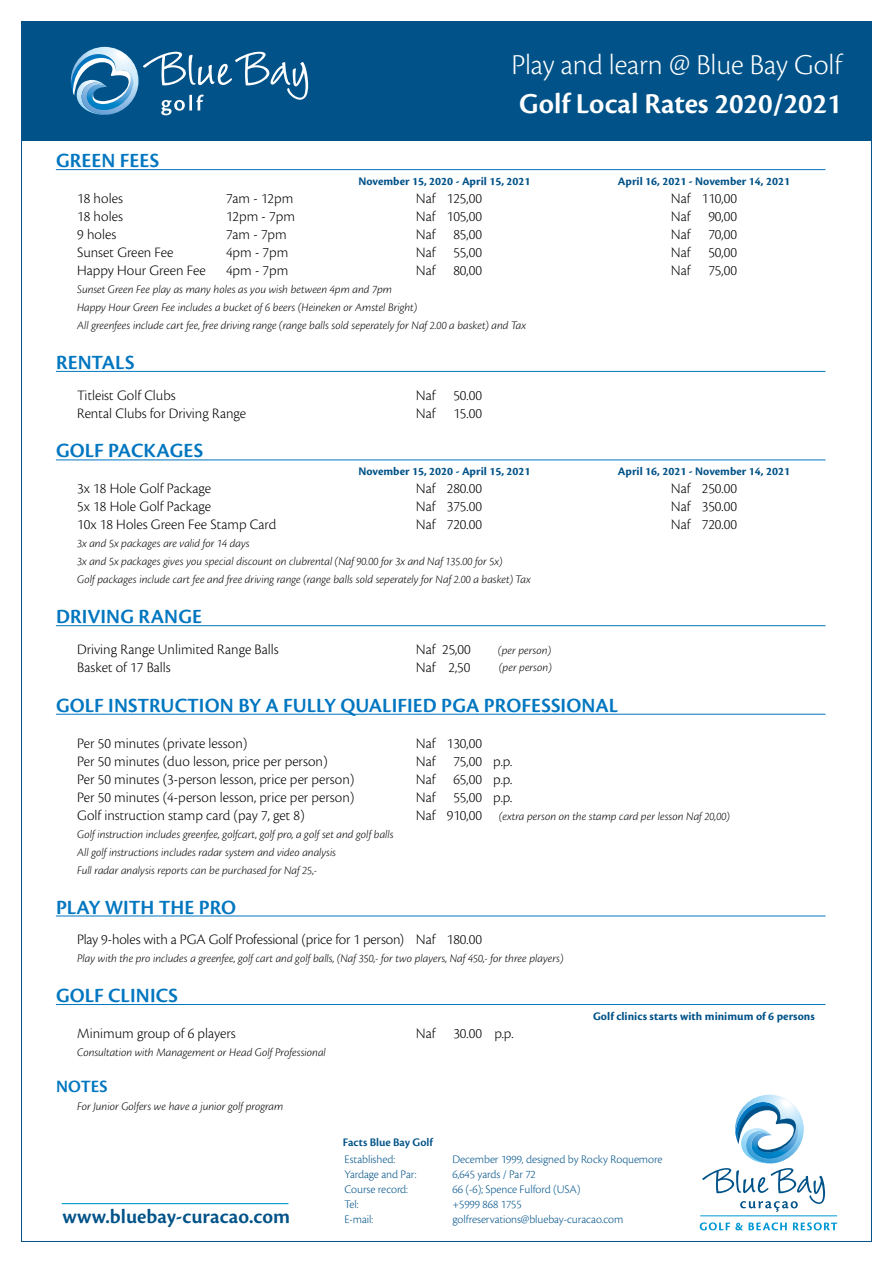
<style>
.page{position:relative;width:893px;height:1263px;background:#fff}
.page>*{position:absolute;margin:0;border:0;box-sizing:border-box;transform-origin:0 0}
.t1{font:300 30px "Cronos Pro";letter-spacing:-.005em;color:#fff}
.t2{font:600 30px "Cronos Pro";letter-spacing:-.005em;color:#fff}
.Prijs_header{font:600 21px "Cronos Pro";letter-spacing:.005em;color:#0076c0}
.t3{font:600 21px "Cronos Pro";color:#005288}
.notes{font:600 18px "Cronos Pro";letter-spacing:.005em;color:#0076c0}
.platte_tekst{font:300 15px "Cronos Pro";color:#000}
.notes-2{font:italic 300 12px/18px "Cronos Pro";color:#000}
.t4{font:300 12px "Cronos Pro";letter-spacing:-.005em;color:#005288}
.Periode{font:700 12px "Cronos Pro";color:#005288}
.platte_tekst-2{font:italic 300 12px "Cronos Pro";color:#000}
.t5{font:600 12px "Cronos Pro";color:#005288}
</style>
<div class="page">
<div style="left:21px;top:21px;width:851px;height:120px;background:#005288"></div>
<svg style="left:700px;top:1222px;width:87px;height:8px"></svg>
<svg style="left:793px;top:1222px;width:44px;height:8px"></svg>
<svg style="left:702px;top:1095px;width:123px;height:117px"></svg>
<hr style="left:700px;top:1215px;width:137px;height:1px;background:#0098d4">
<svg style="left:71px;top:47px;width:237px;height:68px"></svg>
<hr style="left:62px;top:1203px;width:226px;height:1px;background:#009ad7">
<hr style="left:56px;top:169px;width:769px;height:1px;background:#0076c0">
<hr style="left:56px;top:371px;width:769px;height:1px;background:#0076c0">
<hr style="left:56px;top:459px;width:769px;height:1px;background:#0076c0">
<hr style="left:56px;top:625px;width:769px;height:1px;background:#0076c0">
<hr style="left:56px;top:714px;width:769px;height:1px;background:#0076c0">
<hr style="left:56px;top:916px;width:769px;height:1px;background:#0076c0">
<hr style="left:56px;top:1004px;width:769px;height:1px;background:#0076c0">
<p class="Prijs_header" style="left:56px;top:149px;width:105px">GREEN FEES</p>
<p class="t1" style="left:511px;top:48px;width:332px">Play and learn @ Blue Bay Golf</p>
<p class="t2" style="left:519px;top:87px;width:324px">Golf Local Rates 2020/2021</p>
<p class="Periode" style="left:358px;top:174px;width:174px">November 15, 2020 - April 15, 2021</p>
<p class="Periode" style="left:618px;top:174px;width:174px">April 16, 2021 - November 14, 2021</p>
<p class="platte_tekst" style="left:77px;top:190px;width:47px">18 holes</p>
<p class="platte_tekst" style="left:226px;top:190px;width:69px">7am - 12pm</p>
<p class="platte_tekst" style="left:416px;top:190px;width:68px">Naf 125,00</p>
<p class="platte_tekst" style="left:671px;top:190px;width:68px">Naf 110,00</p>
<p class="platte_tekst" style="left:77px;top:208px;width:47px">18 holes</p>
<p class="platte_tekst" style="left:226px;top:208px;width:70px">12pm - 7pm</p>
<p class="platte_tekst" style="left:416px;top:208px;width:68px">Naf 105,00</p>
<p class="platte_tekst" style="left:671px;top:208px;width:67px">Naf 90,00</p>
<p class="platte_tekst" style="left:77px;top:226px;width:41px">9 holes</p>
<p class="platte_tekst" style="left:226px;top:226px;width:62px">7am - 7pm</p>
<p class="platte_tekst" style="left:416px;top:226px;width:67px">Naf 85,00</p>
<p class="platte_tekst" style="left:671px;top:226px;width:67px">Naf 70,00</p>
<p class="platte_tekst" style="left:77px;top:244px;width:98px">Sunset Green Fee</p>
<p class="platte_tekst" style="left:226px;top:244px;width:64px">4pm - 7pm</p>
<p class="platte_tekst" style="left:416px;top:244px;width:67px">Naf 55,00</p>
<p class="platte_tekst" style="left:671px;top:244px;width:67px">Naf 50,00</p>
<p class="platte_tekst" style="left:77px;top:262px;width:130px">Happy Hour Green Fee</p>
<p class="platte_tekst" style="left:226px;top:262px;width:64px">4pm - 7pm</p>
<p class="platte_tekst" style="left:416px;top:262px;width:67px">Naf 80,00</p>
<p class="platte_tekst" style="left:671px;top:262px;width:67px">Naf 75,00</p>
<p class="notes-2" style="left:77px;top:280px;width:316px">Sunset Green Fee play as many holes as you wish between 4pm and 7pm</p>
<p class="notes-2" style="left:77px;top:298px;width:341px">Happy Hour Green Fee includes a bucket of 6 beers (Heineken or Amstel Bright)</p>
<p class="notes-2" style="left:77px;top:316px;width:451px">All greenfees include cart fee, free driving range (range balls sold seperately for Naf 2.00 a basket) and Tax</p>
<p class="Prijs_header" style="left:56px;top:350px;width:80px">RENTALS</p>
<p class="platte_tekst" style="left:77px;top:386px;width:100px">Titleist Golf Clubs</p>
<p class="platte_tekst" style="left:416px;top:386px;width:67px">Naf 50.00</p>
<p class="platte_tekst" style="left:77px;top:404px;width:171px">Rental Clubs for Driving Range</p>
<p class="platte_tekst" style="left:416px;top:404px;width:67px">Naf 15.00</p>
<p class="Prijs_header" style="left:56px;top:439px;width:149px">GOLF PACKAGES</p>
<p class="Periode" style="left:358px;top:465px;width:174px">November 15, 2020 - April 15, 2021</p>
<p class="Periode" style="left:618px;top:465px;width:174px">April 16, 2021 - November 14, 2021</p>
<p class="platte_tekst" style="left:77px;top:480px;width:136px">3x 18 Hole Golf Package</p>
<p class="platte_tekst" style="left:416px;top:480px;width:67px">Naf 280.00</p>
<p class="platte_tekst" style="left:671px;top:480px;width:68px">Naf 250.00</p>
<p class="platte_tekst" style="left:77px;top:498px;width:136px">5x 18 Hole Golf Package</p>
<p class="platte_tekst" style="left:416px;top:498px;width:67px">Naf 375.00</p>
<p class="platte_tekst" style="left:671px;top:498px;width:68px">Naf 350.00</p>
<p class="platte_tekst" style="left:77px;top:516px;width:201px">10x 18 Holes Green Fee Stamp Card</p>
<p class="platte_tekst" style="left:416px;top:516px;width:67px">Naf 720.00</p>
<p class="platte_tekst" style="left:671px;top:516px;width:68px">Naf 720.00</p>
<p class="platte_tekst-2" style="left:77px;top:537px;width:174px">3x and 5x packages are valid for 14 days</p>
<p class="notes-2" style="left:77px;top:553px;width:427px">3x and 5x packages gives you special discount on clubrental (Naf 90.00 for 3x and Naf 135.00 for 5x)</p>
<p class="notes-2" style="left:77px;top:571px;width:455px">Golf packages include cart fee and free driving range (range balls sold seperately for Naf 2.00 a basket) Tax</p>
<p class="Prijs_header" style="left:56px;top:605px;width:147px">DRIVING RANGE</p>
<p class="platte_tekst" style="left:77px;top:641px;width:203px">Driving Range Unlimited Range Balls</p>
<p class="platte_tekst" style="left:416px;top:641px;width:56px">Naf 25,00</p>
<p class="platte_tekst" style="left:77px;top:659px;width:95px">Basket of 17 Balls</p>
<p class="platte_tekst" style="left:416px;top:659px;width:56px">Naf 2,50</p>
<p class="Prijs_header" style="left:56px;top:693px;width:564px">GOLF INSTRUCTION BY A FULLY QUALIFIED PGA PROFESSIONAL</p>
<p class="platte_tekst" style="left:77px;top:734px;width:172px">Per 50 minutes (private lesson)</p>
<p class="platte_tekst" style="left:416px;top:734px;width:67px">Naf 130,00</p>
<p class="platte_tekst" style="left:77px;top:752px;width:252px">Per 50 minutes (duo lesson, price per person)</p>
<p class="platte_tekst" style="left:416px;top:752px;width:67px">Naf 75,00</p>
<p class="platte_tekst" style="left:77px;top:770px;width:279px">Per 50 minutes (3-person lesson, price per person)</p>
<p class="platte_tekst" style="left:416px;top:770px;width:67px">Naf 65,00</p>
<p class="platte_tekst" style="left:77px;top:788px;width:279px">Per 50 minutes (4-person lesson, price per person)</p>
<p class="platte_tekst" style="left:416px;top:788px;width:67px">Naf 55,00</p>
<p class="platte_tekst" style="left:77px;top:806px;width:229px">Golf instruction stamp card (pay 7, get 8)</p>
<p class="platte_tekst" style="left:416px;top:806px;width:67px">Naf 910,00</p>
<p class="notes-2" style="left:77px;top:825px;width:318px">Golf instruction includes greenfee, golfcart, golf pro, a golf set and golf balls<br>All golf instructions includes radar system and video analysis<br>Full radar analysis reports can be purchased for Naf 25,-</p>
<p class="Prijs_header" style="left:56px;top:895px;width:182px">PLAY WITH THE PRO</p>
<p class="platte_tekst" style="left:77px;top:931px;width:406px">Play 9-holes with a PGA Golf Professional (price for 1 person) Naf 180.00</p>
<p class="notes-2" style="left:77px;top:949px;width:488px">Play with the pro includes a greenfee, golf cart and golf balls, (Naf 350,- for two players, Naf 450,- for three players)</p>
<p class="Prijs_header" style="left:56px;top:983px;width:123px">GOLF CLINICS</p>
<p class="Periode" style="left:593px;top:1009px;width:223px">Golf clinics starts with minimum of 6 persons</p>
<p class="platte_tekst" style="left:77px;top:1025px;width:160px">Minimum group of 6 players</p>
<p class="platte_tekst" style="left:416px;top:1025px;width:67px">Naf 30.00</p>
<p class="notes-2" style="left:77px;top:1043px;width:250px">Consultation with Management or Head Golf Professional</p>
<p class="notes" style="left:56px;top:1076px;width:53px">NOTES</p>
<p class="notes-2" style="left:77px;top:1097px;width:208px">For Junior Golfers we have a junior golf program</p>
<p class="notes-2" style="left:498px;top:641px;width:54px">(per person)</p>
<p class="notes-2" style="left:499px;top:659px;width:54px">(per person)</p>
<p class="platte_tekst" style="left:493px;top:752px;width:21px">p.p.</p>
<p class="platte_tekst" style="left:493px;top:770px;width:21px">p.p.</p>
<p class="platte_tekst" style="left:493px;top:788px;width:21px">p.p.</p>
<p class="notes-2" style="left:499px;top:808px;width:232px">(extra person on the stamp card per lesson Naf 20,00)</p>
<p class="platte_tekst" style="left:494px;top:1025px;width:21px">p.p.</p>
<p class="t3" style="left:63px;top:1204px;width:229px">www.bluebay-curacao.com</p>
<p class="t5" style="left:343px;top:1135px;width:91px">Facts Blue Bay Golf</p>
<p class="t4" style="left:344px;top:1152px;width:52px">Established:</p>
<p class="t4" style="left:452px;top:1152px;width:211px">December 1999, designed by Rocky Roquemore</p>
<p class="t4" style="left:344px;top:1167px;width:73px">Yardage and Par:</p>
<p class="t4" style="left:452px;top:1167px;width:85px">6,645 yards / Par 72</p>
<p class="t4" style="left:344px;top:1182px;width:65px">Course record:</p>
<p class="t4" style="left:452px;top:1182px;width:129px">66 (-6); Spence Fulford (USA)</p>
<p class="t4" style="left:344px;top:1197px;width:16px">Tel:</p>
<p class="t4" style="left:452px;top:1197px;width:71px">+5999 868 1755</p>
<p class="t4" style="left:344px;top:1212px;width:30px">E-mail:</p>
<p class="t4" style="left:452px;top:1212px;width:172px">golfreservations@bluebay-curacao.com</p>
</div>
